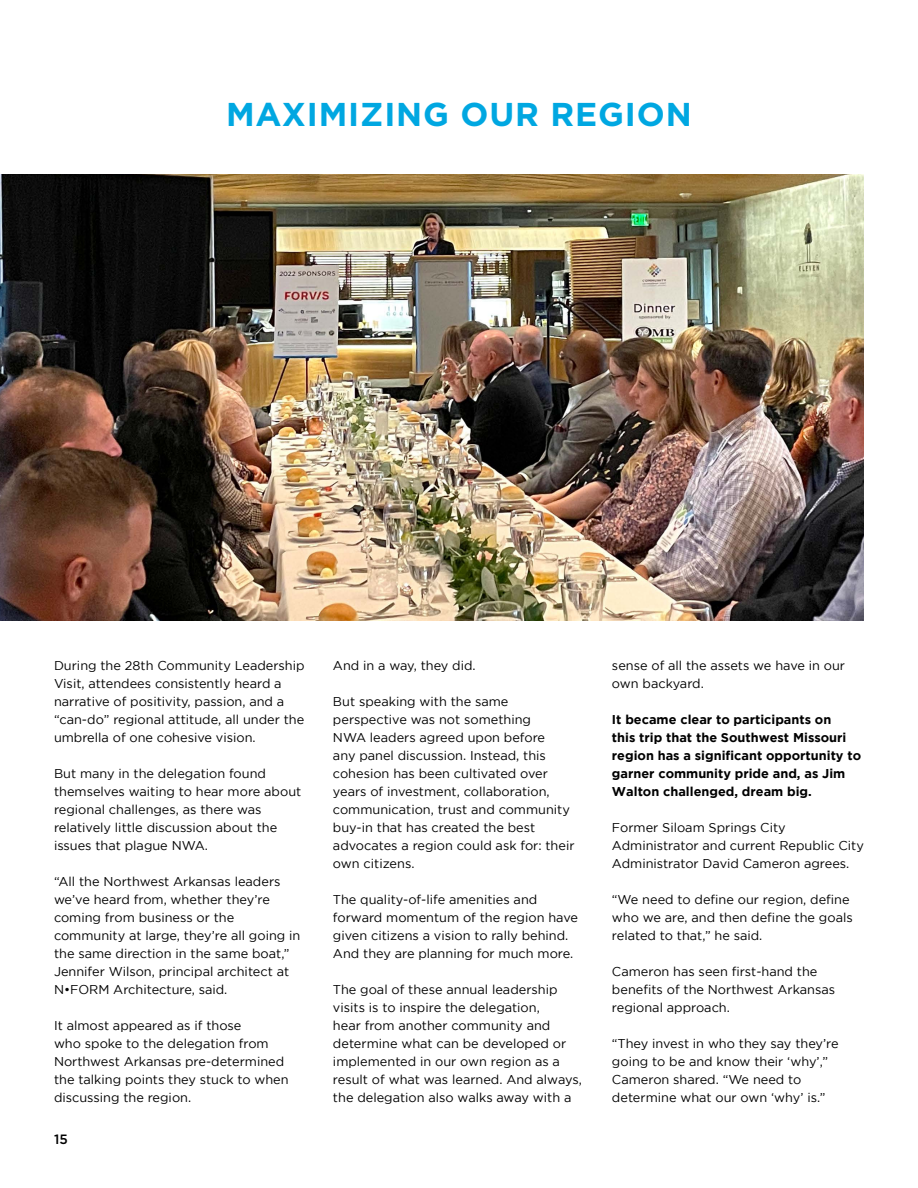
<style>
.page{position:relative;width:918px;height:1188px;background:#fff}
.page>*{position:absolute;margin:0;border:0;box-sizing:border-box;transform-origin:0 0}
.t1{font:700 33px "Gotham";letter-spacing:.025em;color:#00a7e1}
.t2{font:500 13.5px "Gotham";color:#000}
.t3{font:12.75px/18px "Gotham";color:#000}
.t4{font:700 12.75px/18px "Gotham";color:#000}
</style>
<div class="page">
<img style="left:0;top:174px;width:864px;height:447px">
<h1 class="t1" style="left:226px;top:95px;width:467px">MAXIMIZING OUR REGION</h1>
<p class="t3" style="left:54px;top:657px;width:252px">During the 28th Community Leadership Visit, attendees consistently heard a narrative of positivity, passion, and a “can-do” regional attitude, all under the umbrella of one cohesive vision.</p>
<p class="t3" style="left:54px;top:765px;width:249px">But many in the delegation found themselves waiting to hear more about regional challenges, as there was relatively little discussion about the issues that plague NWA.</p>
<p class="t3" style="left:54px;top:873px;width:248px">“All the Northwest Arkansas leaders we’ve heard from, whether they’re coming from business or the community at large, they’re all going in the same direction in the same boat,” Jennifer Wilson, principal architect at N•FORM Architecture, said.</p>
<p class="t3" style="left:54px;top:1017px;width:236px">It almost appeared as if those<br>who spoke to the delegation from<br>Northwest Arkansas pre-determined the talking points they stuck to when discussing the region.</p>
<p class="t2" style="left:54px;top:1131px;width:15px">15</p>
<p class="t3" style="left:333px;top:657px;width:144px">And in a way, they did.</p>
<p class="t3" style="left:333px;top:693px;width:243px">But speaking with the same perspective was not something<br>NWA leaders agreed upon before<br>any panel discussion. Instead, this cohesion has been cultivated over years of investment, collaboration, communication, trust and community buy-in that has created the best advocates a region could ask for: their own citizens.</p>
<p class="t3" style="left:333px;top:891px;width:247px">The quality-of-life amenities and forward momentum of the region have given citizens a vision to rally behind.<br>And they are planning for much more.</p>
<p class="t3" style="left:333px;top:981px;width:250px">The goal of these annual leadership visits is to inspire the delegation,<br>hear from another community and determine what can be developed or implemented in our own region as a result of what was learned. And always, the delegation also walks away with a</p>
<p class="t3" style="left:612px;top:657px;width:235px">sense of all the assets we have in our own backyard.</p>
<p class="t4" style="left:612px;top:711px;width:251px">It became clear to participants on<br>this trip that the Southwest Missouri region has a significant opportunity to garner community pride and, as Jim Walton challenged, dream big.</p>
<p class="t3" style="left:612px;top:819px;width:253px">Former Siloam Springs City<br>Administrator and current Republic City<br>Administrator David Cameron agrees.</p>
<p class="t3" style="left:612px;top:891px;width:242px">“We need to define our region, define who we are, and then define the goals related to that,” he said.</p>
<p class="t3" style="left:612px;top:963px;width:225px">Cameron has seen first-hand the benefits of the Northwest Arkansas regional approach.</p>
<p class="t3" style="left:612px;top:1035px;width:228px">“They invest in who they say they’re going to be and know their ‘why’,”<br>Cameron shared. “We need to determine what our own ‘why’ is.”</p>
</div>
